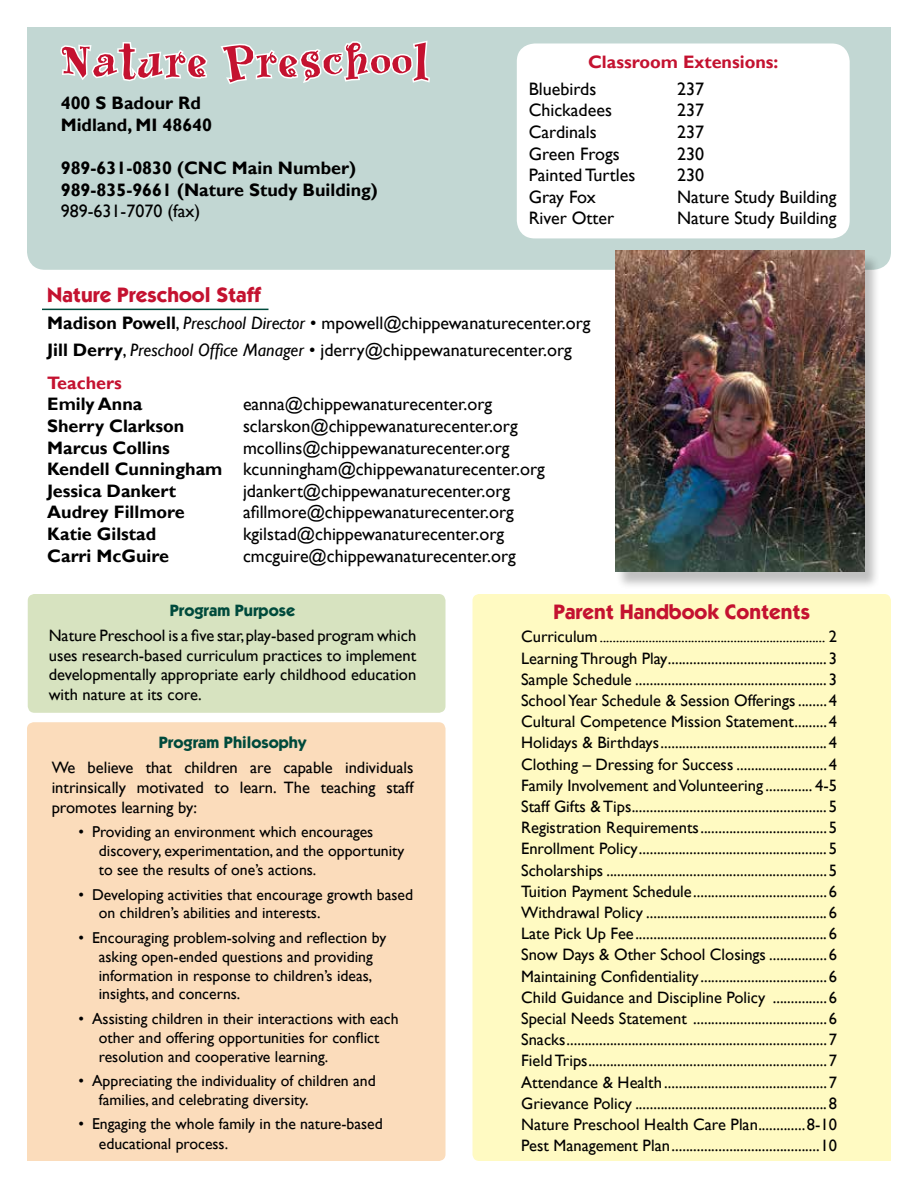
<style>
.page{position:relative;width:918px;height:1188px;background:#fff}
.page>*{position:absolute;margin:0;border:0;box-sizing:border-box;transform-origin:0 0}
.t1{font:800 52.5px "Whimsy ICG";color:#c41230}
.t2{font:700 21px "Itc Kabel";color:#c41230}
.t3{font:18px/21.6px "Gill Sans";color:#000}
.t4{font:700 18px/21.6px "Gill Sans";color:#000}
.t5{font:700 18px "Gill Sans";color:#c41230}
.t6{font:16.5px/21.1px "Gill Sans";color:#000;text-align:justify}
.t7{font:700 16.5px "Itc Kabel";color:#004a3c}
.t8{font:15.75px/18.9px "Gill Sans";color:#000}
.s1{font-weight:700}
.s2{font-style:italic}
</style>
<div class="page">
<div style="left:27px;top:27px;width:864px;height:243px;background:#c2d7d3"></div>
<div style="left:472px;top:594px;width:419px;height:567px;background:#fffac2"></div>
<div style="left:27px;top:722px;width:419px;height:439px;background:#fbdcbb"></div>
<div style="left:28px;top:594px;width:418px;height:119px;background:#d7e3c0;border-radius:7px"></div>
<svg style="left:59px;top:40px;width:151px;height:43px"></svg>
<svg style="left:218px;top:39px;width:214px;height:47px"></svg>
<div style="left:615px;top:253px;width:266px;height:337px;background:#000;opacity:.25"></div>
<img style="left:616px;top:251px;width:249px;height:320px">
<hr style="left:42px;top:309px;width:226px;height:1px;background:#004a3c">
<div style="left:517px;top:44px;width:333px;height:194px;background:#fff;border-radius:18px"></div>
<h1 class="t1" style="left:61px;top:36px;width:370px">Nature Preschool</h1>
<p class="t4" style="left:61px;top:93px;width:153px">400 S Badour Rd<br>Midland, MI 48640</p>
<p class="t4" style="left:61px;top:158px;width:319px">989-631-0830 (CNC Main Number)<br>989-835-9661 (Nature Study Building)</p>
<p class="t3" style="left:61px;top:201px;width:141px">989-631-7070 (fax)</p>
<p class="t5" style="left:588px;top:51px;width:192px">Classroom Extensions:</p>
<p class="t3" style="left:529px;top:78px;width:69px">Bluebirds</p>
<p class="t3" style="left:677px;top:78px;width:28px">237</p>
<p class="t3" style="left:529px;top:100px;width:85px">Chickadees</p>
<p class="t3" style="left:677px;top:100px;width:28px">237</p>
<p class="t3" style="left:529px;top:122px;width:69px">Cardinals</p>
<p class="t3" style="left:677px;top:122px;width:28px">237</p>
<p class="t3" style="left:529px;top:143px;width:93px">Green Frogs</p>
<p class="t3" style="left:677px;top:143px;width:28px">230</p>
<p class="t3" style="left:529px;top:165px;width:108px">Painted Turtles</p>
<p class="t3" style="left:677px;top:165px;width:28px">230</p>
<p class="t3" style="left:529px;top:186px;width:69px">Gray Fox</p>
<p class="t3" style="left:677px;top:186px;width:161px">Nature Study Building</p>
<p class="t3" style="left:529px;top:208px;width:87px">River Otter</p>
<p class="t3" style="left:677px;top:208px;width:161px">Nature Study Building</p>
<p class="t2" style="left:47px;top:282px;width:215px">Nature Preschool Staff</p>
<p class="t3" style="left:47px;top:310px;width:545px;line-height:27px"><span class="s1">Madison Powell</span>, <span class="s2">Preschool Director</span> • mpowell@chippewanaturecenter.org<br><span class="s1">Jill Derry</span>, <span class="s2">Preschool Office Manager</span> • jderry@chippewanaturecenter.org</p>
<p class="t5" style="left:47px;top:372px;width:76px">Teachers</p>
<p class="t4" style="left:47px;top:394px;width:97px">Emily Anna</p>
<p class="t3" style="left:243px;top:394px;width:251px">eanna@chippewanaturecenter.org</p>
<p class="t4" style="left:47px;top:416px;width:139px">Sherry Clarkson</p>
<p class="t3" style="left:243px;top:415px;width:276px">sclarskon@chippewanaturecenter.org</p>
<p class="t4" style="left:47px;top:437px;width:124px">Marcus Collins</p>
<p class="t3" style="left:47px;top:437px;width:499px;text-indent:196px">mcollins@chippewanaturecenter.org<br><span class="s1">Kendell Cunningham</span> kcunningham@chippewanaturecenter.org<br><span class="s1">Jessica Dankert</span></p>
<p class="t3" style="left:243px;top:480px;width:269px">jdankert@chippewanaturecenter.org</p>
<p class="t4" style="left:47px;top:502px;width:139px">Audrey Fillmore</p>
<p class="t3" style="left:243px;top:502px;width:272px">afillmore@chippewanaturecenter.org</p>
<p class="t4" style="left:47px;top:524px;width:111px">Katie Gilstad</p>
<p class="t3" style="left:243px;top:523px;width:263px">kgilstad@chippewanaturecenter.org</p>
<p class="t4" style="left:47px;top:545px;width:123px">Carri McGuire</p>
<p class="t3" style="left:243px;top:545px;width:274px">cmcguire@chippewanaturecenter.org</p>
<p class="t7" style="left:170px;top:600px;width:127px">Program Purpose</p>
<p class="t6" style="left:49px;top:626px;width:369px;line-height:19.8px">Nature Preschool is a five star,play-based program which uses research-based curriculum practices to implement developmentally appropriate early childhood education with nature at its core.</p>
<p class="t2" style="left:553px;top:599px;width:258px">Parent Handbook Contents</p>
<p class="t6" style="left:521px;top:627px;width:317px">Curriculum<span class="s2">.....................................................................</span> 2<br>Learning Through Play............................................3<br>Sample Schedule .....................................................3<br>School Year Schedule &amp; Session Offerings........4<br>Cultural Competence Mission Statement.........4<br>Holidays &amp; Birthdays..............................................4<br>Clothing – Dressing for Success .........................4<br>Family Involvement andVolunteering ............. 4-5<br>Staff Gifts &amp; Tips......................................................5<br>Registration Requirements...................................5<br>Enrollment Policy....................................................5<br>Scholarships .............................................................5<br>Tuition Payment Schedule.....................................6<br>Withdrawal Policy ..................................................6<br>Late Pick Up Fee.....................................................6<br>Snow Days &amp; Other School Closings ................6<br>Maintaining Confidentiality...................................6<br>Child Guidance and Discipline Policy ...............6<br>Special Needs Statement .....................................6<br>Snacks........................................................................7<br>Field Trips..................................................................7<br>Attendance &amp; Health .............................................7<br>Grievance Policy .....................................................8<br>Nature Preschool Health Care Plan.............8-10<br>Pest Management Plan.........................................10</p>
<p class="t7" style="left:159px;top:733px;width:149px">Program Philosophy</p>
<p class="t6" style="left:52px;top:758px;width:363px;line-height:19.8px">We believe that children are capable individuals intrinsically motivated to learn. The teaching staff promotes learning by:</p>
<p class="t8" style="left:99px;top:823px;width:307px;text-indent:-20px">• Providing an environment which encourages discovery, experimentation, and the opportunity to see the results of one’s actions.</p>
<p class="t8" style="left:99px;top:885px;width:316px;text-indent:-20px">• Developing activities that encourage growth based on children’s abilities and interests.</p>
<p class="t8" style="left:99px;top:928px;width:289px;text-indent:-20px">• Encouraging problem-solving and reflection by asking open-ended questions and providing information in response to children’s ideas, insights, and concerns.</p>
<p class="t8" style="left:99px;top:1009px;width:301px;text-indent:-20px">• Assisting children in their interactions with each other and offering opportunities for conflict resolution and cooperative learning.</p>
<p class="t8" style="left:99px;top:1071px;width:279px;text-indent:-20px">• Appreciating the individuality of children and families, and celebrating diversity.</p>
<p class="t8" style="left:99px;top:1114px;width:285px;line-height:19.8px;text-indent:-20px">• Engaging the whole family in the nature-based educational process.</p>
</div>
